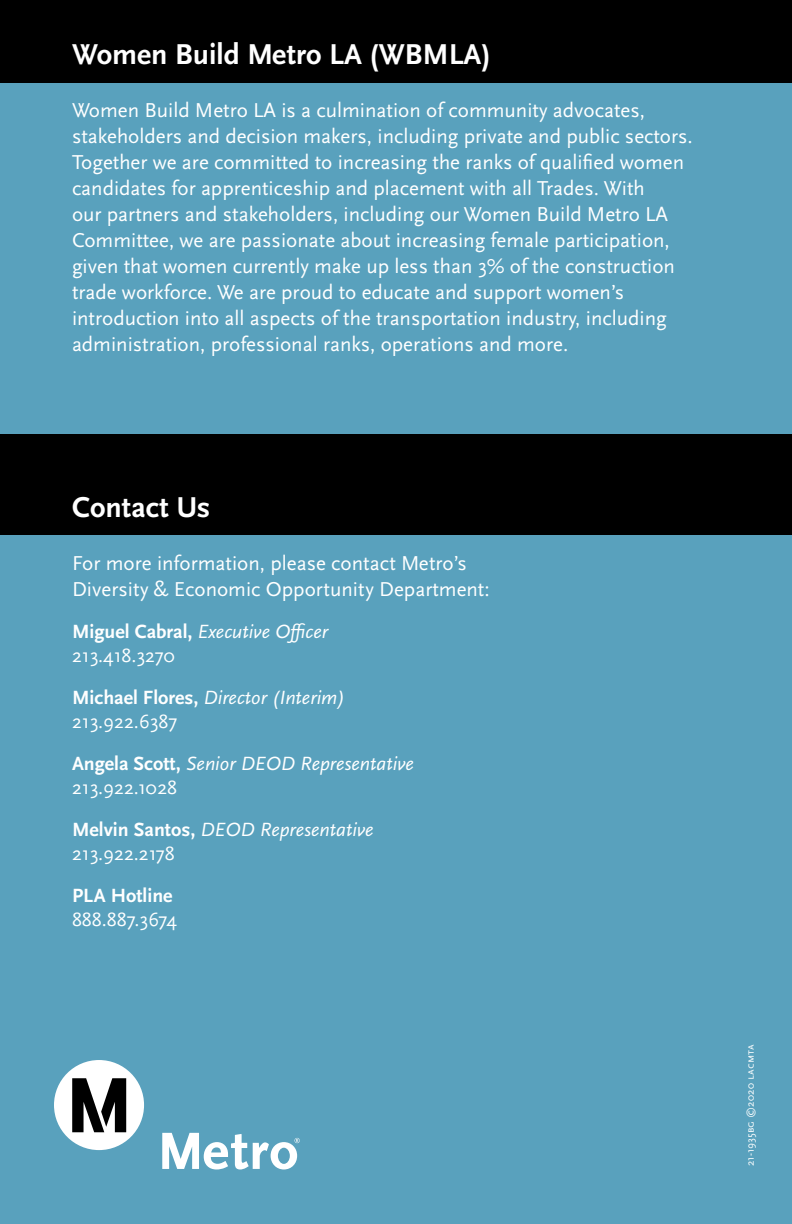
<style>
.page{position:relative;width:792px;height:1224px;background:#59a1bd}
.page>*{position:absolute;margin:0;border:0;box-sizing:border-box;transform-origin:0 0}
.t1{font:700 30px "Scala Sans Pro";color:#fff}
.t2{font:21px/26px "Scala Sans Pro";color:#fff}
.t3{font:italic 20px/24px "Scala Sans Pro";color:#fff}
.t4{font:20px "Scala Sans Pro";color:#fff}
.t5{font:700 20px "Scala Sans Pro";color:#fff}
.t6{font:11px "Scala Sans Pro";letter-spacing:.01em;color:#fff}
.s1{font-weight:700;font-style:normal}
.s2{font-style:normal}
</style>
<div class="page">
<div style="left:54px;top:1060px;width:90px;height:90px;background:#fff;border-radius:50%"></div>
<svg style="left:72px;top:1078px;width:54px;height:54px"></svg>
<svg style="left:162px;top:1133px;width:138px;height:37px"></svg>
<div style="left:0;top:434px;width:792px;height:101px;background:#000"></div>
<div style="left:0;top:0;width:792px;height:83px;background:#000"></div>
<h1 class="t1" style="left:72px;top:37px;width:420px">Women Build Metro LA (WBMLA)</h1>
<p class="t2" style="left:72px;top:98px;width:622px">Women Build Metro LA is a culmination of community advocates, stakeholders and decision makers, including private and public sectors.<br>Together we are committed to increasing the ranks of qualified women candidates for apprenticeship and placement with all Trades. With<br>our partners and stakeholders, including our Women Build Metro LA Committee, we are passionate about increasing female participation, given that women currently make up less than 3% of the construction trade workforce. We are proud to educate and support women’s introduction into all aspects of the transportation industry, including administration, professional ranks, operations and more.</p>
<h1 class="t1" style="left:72px;top:490px;width:140px">Contact Us</h1>
<p class="t2" style="left:72px;top:550px;width:419px">For more information, please contact Metro’s<br>Diversity &amp; Economic Opportunity Department:</p>
<p class="t3" style="left:72px;top:619px;width:259px"><span class="s1">Miguel Cabral,</span> Executive Officer<br><span class="s2">213.418.3270</span></p>
<p class="t3" style="left:72px;top:685px;width:274px"><span class="s1">Michael Flores,</span> Director (Interim)<br><span class="s2">213.922.6387</span></p>
<p class="t3" style="left:72px;top:751px;width:344px"><span class="s1">Angela Scott,</span> Senior DEOD Representative<br><span class="s2">213.922.1028</span></p>
<p class="t3" style="left:72px;top:817px;width:303px"><span class="s1">Melvin Santos,</span> DEOD Representative<br><span class="s2">213.922.2178</span></p>
<p class="t5" style="left:72px;top:884px;width:102px">PLA Hotline</p>
<p class="t4" style="left:72px;top:908px;width:106px">888.887.3674</p>
<p class="t6" style="left:744px;top:1166px;width:123px;rotate:-90deg">21-1935bg ©2020 lacmta</p>
</div>
